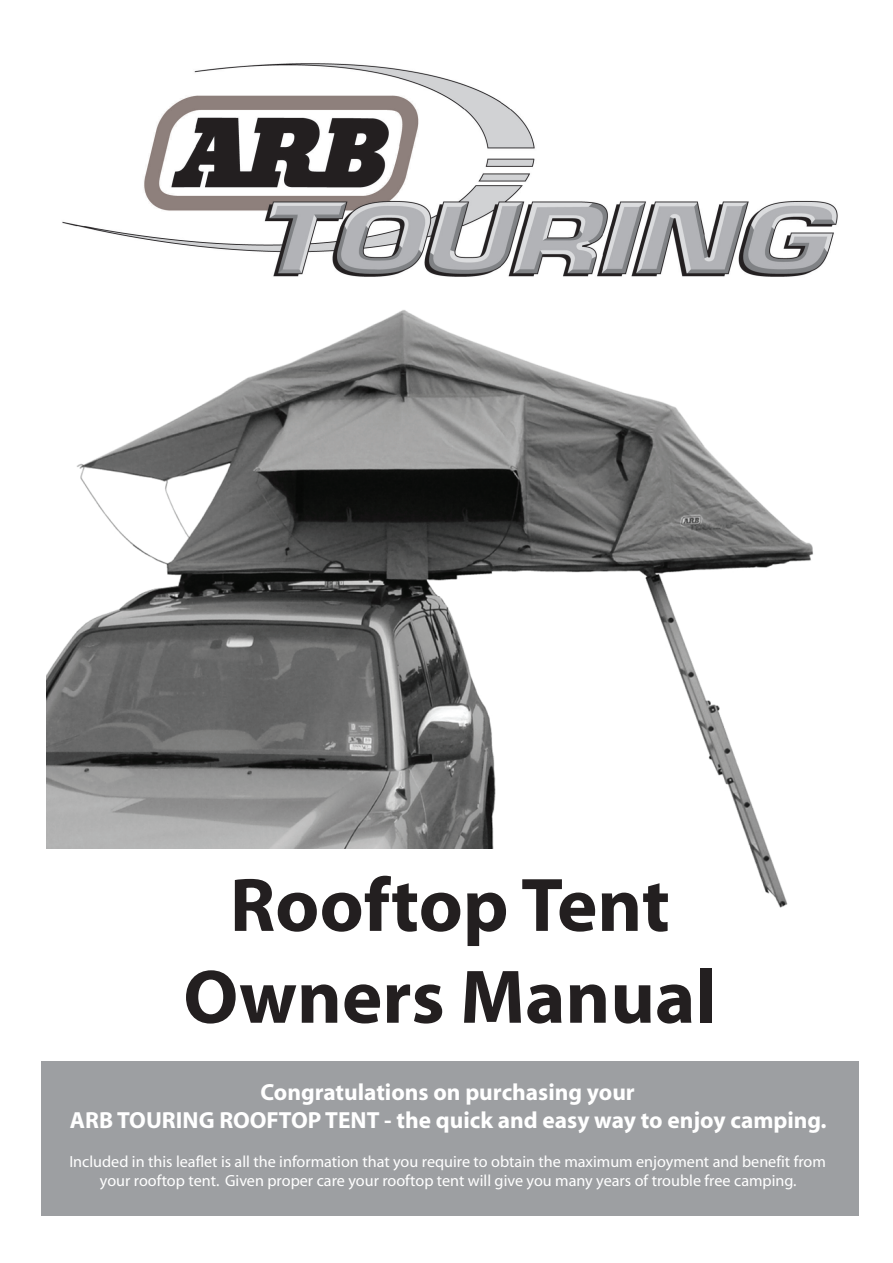
<style>
.page{position:relative;width:893px;height:1263px;background:#fff}
.page>*{position:absolute;margin:0;border:0;box-sizing:border-box;transform-origin:0 0}
.t1{font:700 76.5px/91.8px "Myriad";color:#231f20;text-align:center}
.t2{font:700 23.4px/28px "Myriad";color:#fff;text-align:center}
.t3{font:16.2px/19.4px "Myriad";color:#fff;text-align:center}
</style>
<div class="page">
<img style="left:47px;top:310px;width:766px;height:598px">
<div style="left:35px;top:849px;width:693px;height:166px;background:#fff"></div>
<div style="left:41px;top:1062px;width:818px;height:154px;background:#9d9fa2"></div>
<img style="left:62px;top:63px;width:776px;height:214px">
<p class="t1" style="left:183px;top:862px;width:534px">Rooftop Tent<br>Owners Manual</p>
<p class="t2" style="left:70px;top:1079px;width:758px">Congratulations on purchasing your<br>ARB TOURING ROOFTOP TENT - the quick and easy way to enjoy camping.</p>
<p class="t3" style="left:69px;top:1152px;width:758px">Included in this leaflet is all the information that you require to obtain the maximum enjoyment and benefit from your rooftop tent. Given proper care your rooftop tent will give you many years of trouble free camping.</p>
</div>
